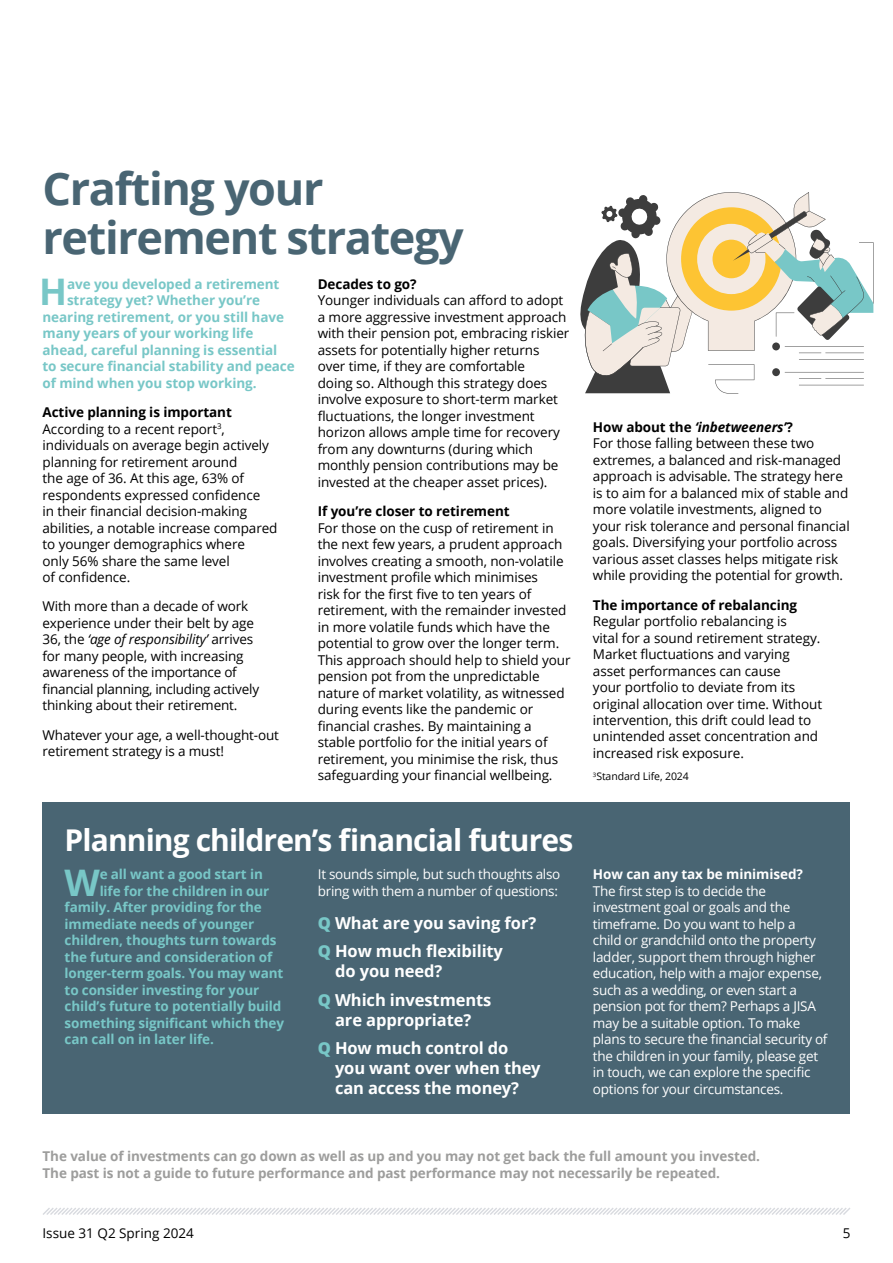
<style>
.page{position:relative;width:893px;height:1263px;background:#fff}
.page>*{position:absolute;margin:0;border:0;box-sizing:border-box;transform-origin:0 0}
.t1{font:700 45px/49.5px "Open Sans";letter-spacing:-.03em;color:#496573}
.t2{font:700 36.6px "Open Sans";color:#78c7c7}
.t3{font:700 30px "Open Sans";letter-spacing:-.03em;color:#fff}
.t4{font:700 16.5px/28.5px "Open Sans";letter-spacing:-.005em;color:#fff}
.t5{font:13.5px/16.5px "Open Sans";letter-spacing:-.005em;color:#000}
.t6{font:700 13.5px "Open Sans";letter-spacing:-.01em;color:#78c7c7}
.t7{font:13.5px/16.5px "Open Sans";letter-spacing:-.02em;color:#fff}
.t8{font:700 13.5px/16.5px "Open Sans";letter-spacing:-.005em;color:#9d9d9c}
.t9{font:700 13.5px "Open Sans";letter-spacing:-.005em;color:#000}
.t10{font:700 13.5px "Open Sans";letter-spacing:-.005em;color:#fff}
.t11{font:10.5px "Open Sans";letter-spacing:-.01em;color:#000}
.s1{font-weight:700}
.s2{font-style:italic}
.s3{font-weight:800;color:#78c7c7}
.s4{font-weight:700;font-style:italic}
</style>
<div class="page">
<svg style="left:43px;top:1208px;width:807px;height:7px"></svg>
<div style="left:43px;top:802px;width:807px;height:312px;background:#496573"></div>
<svg style="left:580px;top:192px;width:294px;height:201px"></svg>
<h1 class="t1" style="left:43px;top:162px;width:423px">Crafting your retirement strategy</h1>
<h2 class="t2" style="left:39px;top:266px;width:30px">H</h2>
<p class="t6" style="left:67px;top:274px;width:214px">ave you developed a retirement</p>
<p class="t6" style="left:67px;top:291px;width:194px">strategy yet? Whether you’re</p>
<p class="t6" style="left:43px;top:307px;width:243px">nearing retirement, or you still have</p>
<p class="t6" style="left:43px;top:324px;width:212px">many years of your working life</p>
<p class="t6" style="left:43px;top:340px;width:236px">ahead, careful planning is essential</p>
<p class="t6" style="left:43px;top:357px;width:254px">to secure financial stability and peace</p>
<p class="t6" style="left:43px;top:373px;width:216px">of mind when you stop working.</p>
<p class="t5" style="left:43px;top:404px;width:237px"><span class="s1">Active planning is important<br></span>According to a recent report<sup>3</sup>, individuals on average begin actively planning for retirement around<br>the age of 36. At this age, 63% of respondents expressed confidence<br>in their financial decision-making abilities, a notable increase compared to younger demographics where<br>only 56% share the same level<br>of confidence.</p>
<p class="t5" style="left:43px;top:598px;width:218px">With more than a decade of work experience under their belt by age 36, the <span class="s2">‘age of responsibility’</span> arrives for many people, with increasing awareness of the importance of financial planning, including actively thinking about their retirement.</p>
<p class="t5" style="left:43px;top:726px;width:238px">Whatever your age, a well-thought-out retirement strategy is a must!</p>
<p class="t9" style="left:318px;top:274px;width:100px">Decades to go?</p>
<p class="t5" style="left:318px;top:292px;width:253px">Younger individuals can afford to adopt a more aggressive investment approach with their pension pot, embracing riskier assets for potentially higher returns over time, if they are comfortable<br>doing so. Although this strategy does involve exposure to short-term market fluctuations, the longer investment horizon allows ample time for recovery from any downturns (during which monthly pension contributions may be invested at the cheaper asset prices).</p>
<p class="t9" style="left:318px;top:502px;width:193px">If you’re closer to retirement</p>
<p class="t5" style="left:318px;top:519px;width:254px">For those on the cusp of retirement in the next few years, a prudent approach involves creating a smooth, non-volatile investment profile which minimises<br>risk for the first five to ten years of retirement, with the remainder invested in more volatile funds which have the potential to grow over the longer term.<br>This approach should help to shield your pension pot from the unpredictable nature of market volatility, as witnessed during events like the pandemic or financial crashes. By maintaining a stable portfolio for the initial years of retirement, you minimise the risk, thus safeguarding your financial wellbeing.</p>
<h3 class="t3" style="left:65px;top:819px;width:510px">Planning children’s financial futures</h3>
<h2 class="t2" style="left:65px;top:857px;width:37px">W</h2>
<p class="t6" style="left:100px;top:865px;width:165px">e all want a good start in</p>
<p class="t6" style="left:100px;top:881px;width:171px">life for the children in our</p>
<p class="t6" style="left:65px;top:898px;width:199px">family. After providing for the</p>
<p class="t6" style="left:65px;top:914px;width:191px">immediate needs of younger</p>
<p class="t6" style="left:65px;top:931px;width:214px">children, thoughts turn towards</p>
<p class="t6" style="left:65px;top:947px;width:209px">the future and consideration of</p>
<p class="t6" style="left:65px;top:964px;width:220px">longer-term goals. You may want</p>
<p class="t6" style="left:65px;top:980px;width:196px">to consider investing for your</p>
<p class="t6" style="left:65px;top:997px;width:218px">child’s future to potentially build</p>
<p class="t6" style="left:65px;top:1013px;width:221px">something significant which they</p>
<p class="t6" style="left:65px;top:1030px;width:151px">can call on in later life.</p>
<p class="t7" style="left:318px;top:866px;width:244px">It sounds simple, but such thoughts also bring with them a number of questions:</p>
<p class="t4" style="left:318px;top:908px;width:220px"><span class="s3">Q</span> What are you saving for?<br><span class="s3">Q</span> How much flexibility</p>
<p class="t4" style="left:318px;top:956px;width:175px;text-indent:17px">do you need?<br><span class="s3">Q</span> Which investments</p>
<p class="t4" style="left:318px;top:1005px;width:192px;text-indent:17px">are appropriate?<br><span class="s3">Q</span> How much control do</p>
<p class="t4" style="left:335px;top:1058px;width:207px;line-height:20px">you want over when they can access the money?</p>
<p class="t5" style="left:593px;top:418px;width:258px"><span class="s1">How about the</span> <span class="s4">‘inbetweeners’</span><span class="s1">?<br></span>For those falling between these two extremes, a balanced and risk-managed approach is advisable. The strategy here is to aim for a balanced mix of stable and more volatile investments, aligned to your risk tolerance and personal financial goals. Diversifying your portfolio across various asset classes helps mitigate risk while providing the potential for growth.</p>
<p class="t9" style="left:593px;top:595px;width:206px">The importance of rebalancing</p>
<p class="t5" style="left:593px;top:612px;width:231px">Regular portfolio rebalancing is<br>vital for a sound retirement strategy.<br>Market fluctuations and varying asset performances can cause<br>your portfolio to deviate from its original allocation over time. Without intervention, this drift could lead to unintended asset concentration and increased risk exposure.</p>
<p class="t11" style="left:593px;top:769px;width:97px"><sup>3</sup>Standard Life, 2024</p>
<p class="t10" style="left:593px;top:865px;width:211px">How can any tax be minimised?</p>
<p class="t7" style="left:593px;top:882px;width:236px">The first step is to decide the investment goal or goals and the timeframe. Do you want to help a child or grandchild onto the property ladder, support them through higher education, help with a major expense, such as a wedding, or even start a pension pot for them? Perhaps a JISA may be a suitable option. To make plans to secure the financial security of the children in your family, please get in touch, we can explore the specific options for your circumstances.</p>
<p class="t8" style="left:43px;top:1148px;width:719px">The value of investments can go down as well as up and you may not get back the full amount you invested.<br>The past is not a guide to future performance and past performance may not necessarily be repeated.</p>
<p class="t5" style="left:43px;top:1224px;width:153px">Issue 31 Q2 Spring 2024</p>
<p class="t5" style="left:843px;top:1224px;width:9px">5</p>
</div>
